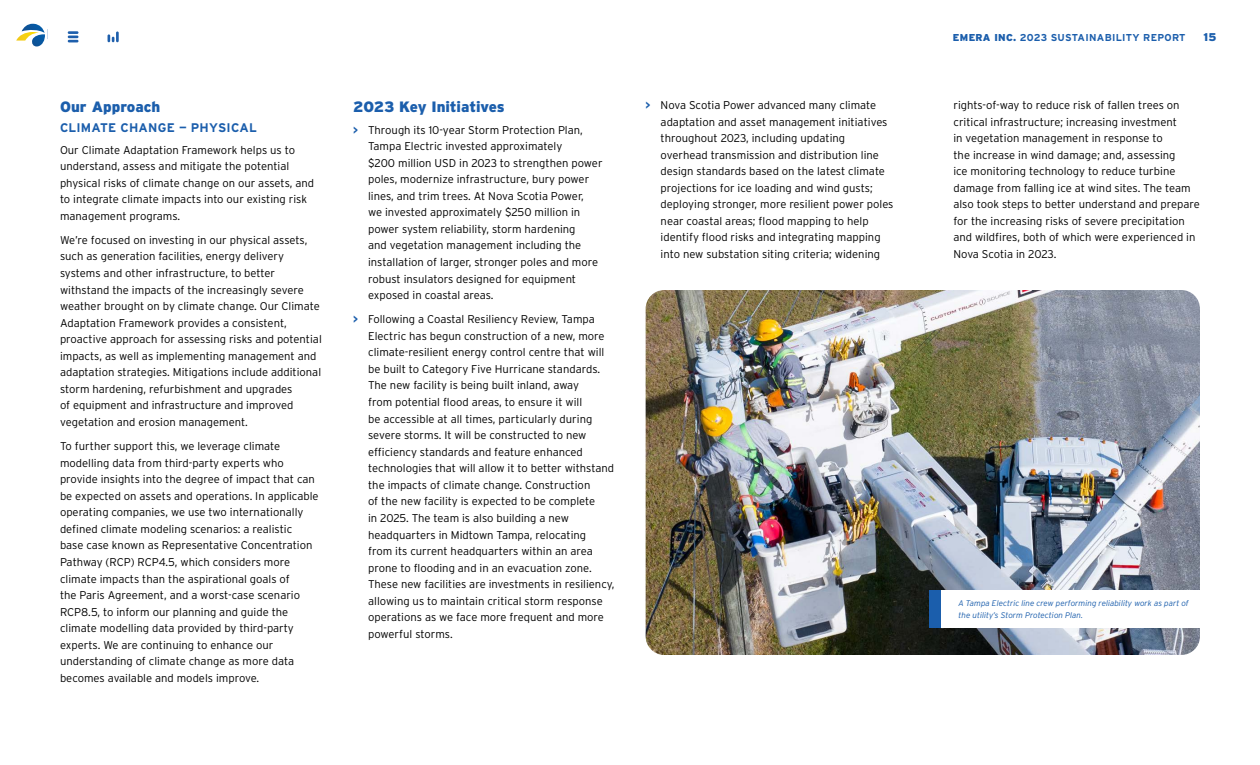
<style>
.page{position:relative;width:1260px;height:765px;background:#fff}
.page>*{position:absolute;margin:0;border:0;box-sizing:border-box;transform-origin:0 0}
.t1{font:900 15px "Interstate";letter-spacing:-.005em;color:#1b5eac}
.t2{font:700 12.5px "Interstate";letter-spacing:.015em;color:#1b5eac}
.Body{font:300 11.25px/16.5px "Interstate";color:#000}
.t3{font:900 11.25px "Interstate";color:#1b5eac}
.t4{font:700 10px "Interstate";letter-spacing:.03em;color:#1b5eac}
.t5{font:italic 300 8.12px/11.2px "Interstate";color:#1b5eac}
.s1{font-weight:700;color:#1b5eac}
.s2{font-weight:900}
</style>
<div class="page">
<svg style="left:68px;top:31px;width:10px;height:11px"></svg>
<svg style="left:108px;top:32px;width:11px;height:10px"></svg>
<img style="left:646px;top:290px;width:554px;height:365px">
<div style="left:941px;top:590px;width:261px;height:38px;background:#fff"></div>
<div style="left:930px;top:590px;width:11px;height:38px;background:#1b5eac"></div>
<svg style="left:16px;top:24px;width:29px;height:23px"></svg>
<h2 class="t1" style="left:60px;top:98px;width:102px">Our Approach</h2>
<h3 class="t2" style="left:60px;top:121px;width:198px">CLIMATE CHANGE — PHYSICAL</h3>
<p class="Body" style="left:60px;top:141px;width:256px">Our Climate Adaptation Framework helps us to understand, assess and mitigate the potential physical risks of climate change on our assets, and to integrate climate impacts into our existing risk management programs.</p>
<p class="Body" style="left:60px;top:232px;width:263px">We’re focused on investing in our physical assets, such as generation facilities, energy delivery systems and other infrastructure, to better withstand the impacts of the increasingly severe weather brought on by climate change. Our Climate Adaptation Framework provides a consistent, proactive approach for assessing risks and potential impacts, as well as implementing management and adaptation strategies. Mitigations include additional storm hardening, refurbishment and upgrades<br>of equipment and infrastructure and improved vegetation and erosion management.</p>
<p class="Body" style="left:60px;top:438px;width:260px">To further support this, we leverage climate modelling data from third-party experts who provide insights into the degree of impact that can be expected on assets and operations. In applicable operating companies, we use two internationally defined climate modeling scenarios: a realistic<br>base case known as Representative Concentration Pathway (RCP) RCP4.5, which considers more climate impacts than the aspirational goals of<br>the Paris Agreement, and a worst-case scenario RCP8.5, to inform our planning and guide the climate modelling data provided by third-party experts. We are continuing to enhance our understanding of climate change as more data becomes available and models improve.</p>
<h2 class="t1" style="left:353px;top:98px;width:153px">2023 Key Initiatives</h2>
<p class="Body" style="left:368px;top:121px;width:236px;text-indent:-15px"><span class="s1">&gt;</span> Through its 10-year Storm Protection Plan, Tampa Electric invested approximately<br>$200 million USD in 2023 to strengthen power poles, modernize infrastructure, bury power lines, and trim trees. At Nova Scotia Power,<br>we invested approximately $250 million in power system reliability, storm hardening<br>and vegetation management including the installation of larger, stronger poles and more robust insulators designed for equipment exposed in coastal areas.</p>
<p class="Body" style="left:368px;top:311px;width:248px;text-indent:-15px"><span class="s1">&gt;</span> Following a Coastal Resiliency Review, Tampa Electric has begun construction of a new, more climate-resilient energy control centre that will be built to Category Five Hurricane standards.<br>The new facility is being built inland, away<br>from potential flood areas, to ensure it will<br>be accessible at all times, particularly during severe storms. It will be constructed to new efficiency standards and feature enhanced technologies that will allow it to better withstand the impacts of climate change. Construction<br>of the new facility is expected to be complete<br>in 2025. The team is also building a new headquarters in Midtown Tampa, relocating<br>from its current headquarters within an area prone to flooding and in an evacuation zone.<br>These new facilities are investments in resiliency, allowing us to maintain critical storm response operations as we face more frequent and more powerful storms.</p>
<p class="t4" style="left:953px;top:32px;width:234px"><span class="s2">EMERA INC.</span> 2023 SUSTAINABILITY REPORT</p>
<p class="t3" style="left:1203px;top:31px;width:14px">15</p>
<p class="Body" style="left:661px;top:97px;width:234px;text-indent:-15px"><span class="s1">&gt;</span> Nova Scotia Power advanced many climate adaptation and asset management initiatives throughout 2023, including updating overhead transmission and distribution line design standards based on the latest climate projections for ice loading and wind gusts; deploying stronger, more resilient power poles near coastal areas; flood mapping to help identify flood risks and integrating mapping into new substation siting criteria; widening</p>
<p class="Body" style="left:953px;top:97px;width:248px">rights-of-way to reduce risk of fallen trees on critical infrastructure; increasing investment<br>in vegetation management in response to<br>the increase in wind damage; and, assessing<br>ice monitoring technology to reduce turbine damage from falling ice at wind sites. The team also took steps to better understand and prepare for the increasing risks of severe precipitation and wildfires, both of which were experienced in Nova Scotia in 2023.</p>
<p class="t5" style="left:958px;top:598px;width:232px">A Tampa Electric line crew performing reliability work as part of the utility’s Storm Protection Plan.</p>
</div>
